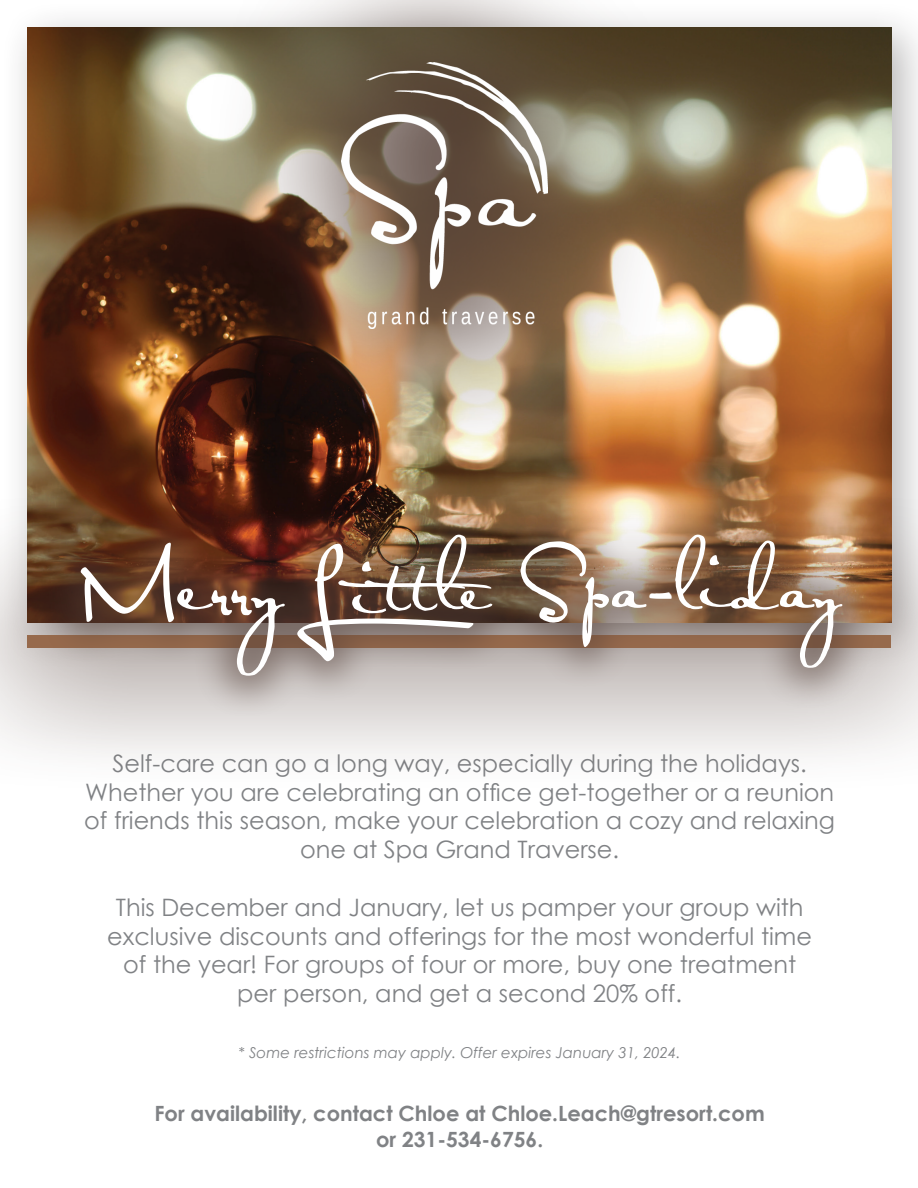
<style>
.page{position:relative;width:918px;height:1188px;background:#fff}
.page>*{position:absolute;margin:0;border:0;box-sizing:border-box;transform-origin:0 0}
.t1{font:69.15px "Satisfaction";color:#fff}
.t2{font:24px/28.8px "Century Gothic";color:#808285;text-align:center}
.t3{font:700 21px/25.5px "Century Gothic";color:#808285;text-align:center}
.t4{font:italic 15px "Century Gothic";color:#808285}
.s1{font-size:79.5px}
.s2{font-size:78px}
.s3{font-size:87.9px}
</style>
<div class="page">
<div style="left:0;top:0;width:918px;height:671px;background:#231f20;opacity:.32"></div>
<img style="left:27px;top:27px;width:865px;height:468px">
<img style="left:208px;top:0;width:474px;height:464px">
<img style="left:342px;top:63px;width:205px;height:266px">
<svg style="left:0;top:495px;width:918px;height:261px;fill:#ebe9e8"></svg>
<div style="left:38px;top:491px;width:848px;height:229px;background:#513c34;opacity:.5"></div>
<h1 class="t1" style="left:81px;top:542px;width:759px"><span class="s1">M</span><span class="s2">erry</span> <span class="s3">L</span>ittle Spa-liday</h1>
<p class="t2" style="left:84px;top:748px;width:752px">Self-care can go a long way, especially during the holidays.<br>Whether you are celebrating an office get-together or a reunion of friends this season, make your celebration a cozy and relaxing one at Spa Grand Traverse.</p>
<p class="t2" style="left:107px;top:892px;width:706px">This December and January, let us pamper your group with exclusive discounts and offerings for the most wonderful time of the year! For groups of four or more, buy one treatment per person, and get a second 20% off.</p>
<p class="t4" style="left:239px;top:1042px;width:444px">* Some restrictions may apply. Offer expires January 31, 2024.</p>
<p class="t3" style="left:155px;top:1100px;width:612px">For availability, contact Chloe at Chloe.Leach@gtresort.com or 231-534-6756.</p>
</div>
